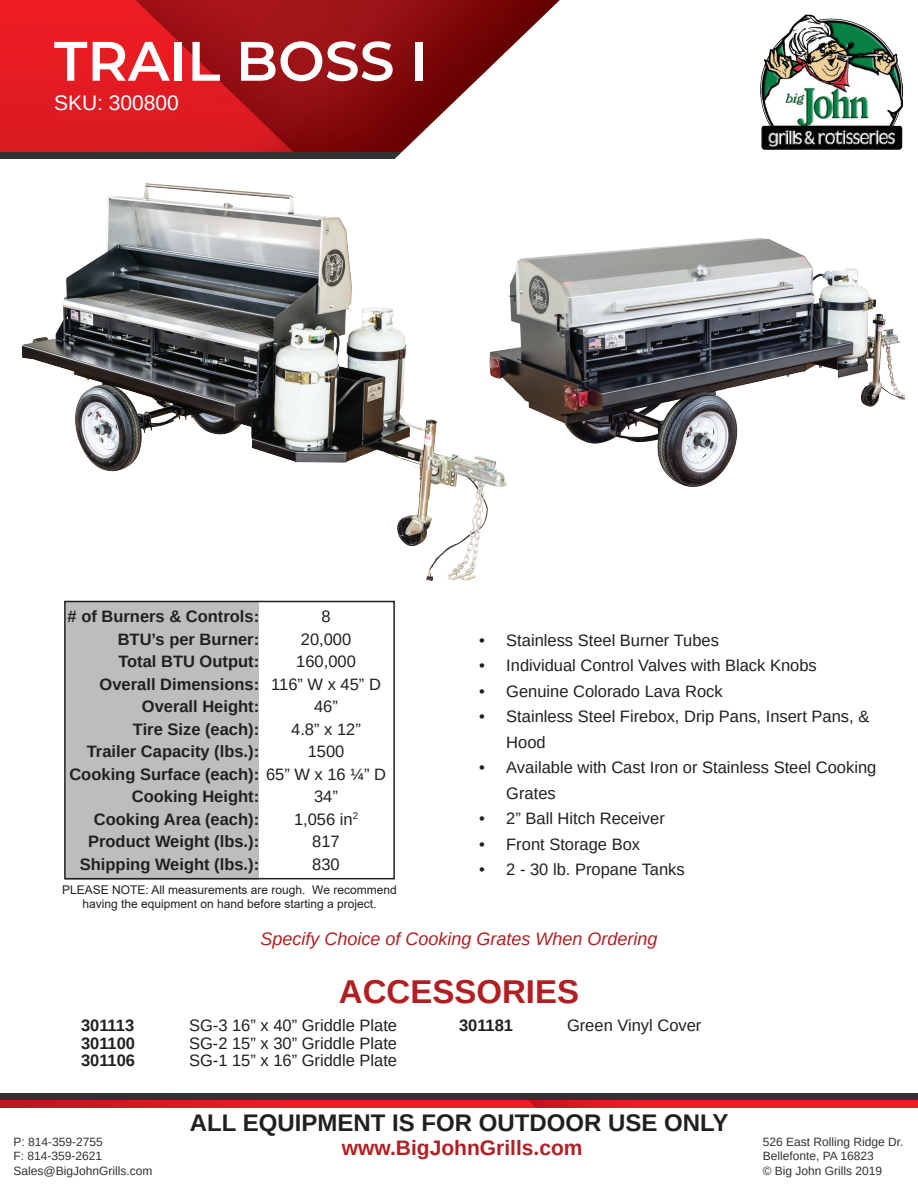
<style>
.page{position:relative;width:918px;height:1188px;background:#fff}
.page>*{position:absolute;margin:0;border:0;box-sizing:border-box;transform-origin:0 0}
.t1{font:600 55.5px "Montserrat";color:#fff}
.t2{font:700 33px "Arimo";color:#b21f23}
.t3{font:700 24px "Arimo";color:#231f20}
.t4{font:700 21px "Arimo";color:#b21f23}
.t5{font:21px "Arimo";color:#fff}
.t6{font:italic 18px "Arimo";color:#b21f23}
.t7{font:16.5px/25.5px "Arimo";color:#231f20}
.t8{font:700 16.5px "Arimo";color:#231f20}
.t9{font:12px "Arimo";color:#313232}
.t10{font:12px/14.4px "Arial";color:#231f20;text-align:center}
.s1{font-weight:400}
</style>
<div class="page">
<img style="left:0;top:0;width:847px;height:152px">
<img style="left:0;top:1100px;width:918px;height:7px">
<div style="left:0;top:1094px;width:918px;height:6px;background:#313232"></div>
<img style="left:760px;top:15px;width:142px;height:134px">
<div style="left:66px;top:601px;width:193px;height:278px;background:#bdbdbd"></div>
<div style="left:64px;top:601px;width:331px;height:278px;border:2px solid #231f20"></div>
<div style="left:0;top:152px;width:407px;height:7px;background:#313232"></div>
<svg style="left:392px;top:0;width:190px;height:159px"></svg>
<img style="left:21px;top:183px;width:466px;height:397px">
<img style="left:479px;top:209px;width:425px;height:307px">
<p class="t1" style="left:54px;top:22px;width:375px">TRAIL BOSS I</p>
<p class="t5" style="left:54px;top:90px;width:126px">SKU: 300800</p>
<p class="t8" style="left:68px;top:605px;width:193px"># of Burners &amp; Controls:</p>
<p class="t8" style="left:118px;top:628px;width:143px">BTU’s per Burner:</p>
<p class="t8" style="left:118px;top:650px;width:142px">Total BTU Output:</p>
<p class="t8" style="left:100px;top:673px;width:161px">Overall Dimensions:</p>
<p class="t8" style="left:142px;top:695px;width:119px">Overall Height:</p>
<p class="t8" style="left:133px;top:718px;width:128px">Tire Size (each):</p>
<p class="t8" style="left:87px;top:740px;width:174px">Trailer Capacity (lbs.):</p>
<p class="t8" style="left:69px;top:763px;width:318px">Cooking Surface (each): <span class="s1">65” W x 16 ¼” D</span></p>
<p class="t8" style="left:132px;top:785px;width:129px">Cooking Height:</p>
<p class="t8" style="left:94px;top:808px;width:167px">Cooking Area (each):</p>
<p class="t8" style="left:88px;top:830px;width:173px">Product Weight (lbs.):</p>
<p class="t8" style="left:80px;top:853px;width:181px">Shipping Weight (lbs.):</p>
<p class="t7" style="left:321px;top:604px;width:11px">8</p>
<p class="t7" style="left:301px;top:627px;width:52px">20,000</p>
<p class="t7" style="left:296px;top:649px;width:61px">160,000</p>
<p class="t7" style="left:271px;top:672px;width:111px">116” W x 45” D</p>
<p class="t7" style="left:314px;top:694px;width:25px">46”</p>
<p class="t7" style="left:291px;top:717px;width:71px">4.8” x 12”</p>
<p class="t7" style="left:308px;top:739px;width:38px">1500</p>
<p class="t7" style="left:314px;top:784px;width:25px">34”</p>
<p class="t7" style="left:294px;top:807px;width:66px">1,056 in<sup>2</sup></p>
<p class="t7" style="left:312px;top:829px;width:29px">817</p>
<p class="t7" style="left:312px;top:852px;width:29px">830</p>
<p class="t10" style="left:62px;top:882px;width:336px">PLEASE NOTE: All measurements are rough. We recommend having the equipment on hand before starting a project.</p>
<p class="t7" style="left:479px;top:628px;width:241px">• Stainless Steel Burner Tubes</p>
<p class="t7" style="left:479px;top:653px;width:339px">• Individual Control Valves with Black Knobs</p>
<p class="t7" style="left:479px;top:679px;width:245px">• Genuine Colorado Lava Rock</p>
<p class="t7" style="left:506px;top:704px;width:365px;text-indent:-27px">• Stainless Steel Firebox, Drip Pans, Insert Pans, &amp;<br>Hood</p>
<p class="t7" style="left:506px;top:755px;width:372px;text-indent:-27px">• Available with Cast Iron or Stainless Steel Cooking<br>Grates</p>
<p class="t7" style="left:479px;top:806px;width:187px">• 2” Ball Hitch Receiver</p>
<p class="t7" style="left:479px;top:832px;width:162px">• Front Storage Box</p>
<p class="t7" style="left:479px;top:857px;width:207px">• 2 - 30 lb. Propane Tanks</p>
<p class="t6" style="left:260px;top:927px;width:399px">Specify Choice of Cooking Grates When Ordering</p>
<p class="t2" style="left:339px;top:969px;width:242px">ACCESSORIES</p>
<p class="t8" style="left:81px;top:1014px;width:55px">301113</p>
<p class="t7" style="left:189px;top:1013px;width:210px">SG-3 16” x 40” Griddle Plate</p>
<p class="t8" style="left:459px;top:1014px;width:56px">301181</p>
<p class="t7" style="left:567px;top:1013px;width:136px">Green Vinyl Cover</p>
<p class="t8" style="left:81px;top:1031px;width:56px">301100</p>
<p class="t7" style="left:189px;top:1030px;width:210px">SG-2 15” x 30” Griddle Plate</p>
<p class="t8" style="left:81px;top:1049px;width:56px">301106</p>
<p class="t7" style="left:189px;top:1047px;width:210px">SG-1 15” x 16” Griddle Plate</p>
<p class="t9" style="left:14px;top:1134px;width:91px">P: 814-359-2755</p>
<p class="t9" style="left:14px;top:1148px;width:90px">F: 814-359-2621</p>
<p class="t9" style="left:14px;top:1163px;width:140px">Sales@BigJohnGrills.com</p>
<p class="t3" style="left:190px;top:1106px;width:540px">ALL EQUIPMENT IS FOR OUTDOOR USE ONLY</p>
<p class="t4" style="left:342px;top:1134px;width:242px">www.BigJohnGrills.com</p>
<p class="t9" style="left:763px;top:1134px;width:142px">526 East Rolling Ridge Dr.</p>
<p class="t9" style="left:763px;top:1148px;width:113px">Bellefonte, PA 16823</p>
<p class="t9" style="left:763px;top:1163px;width:121px">© Big John Grills 2019</p>
</div>
